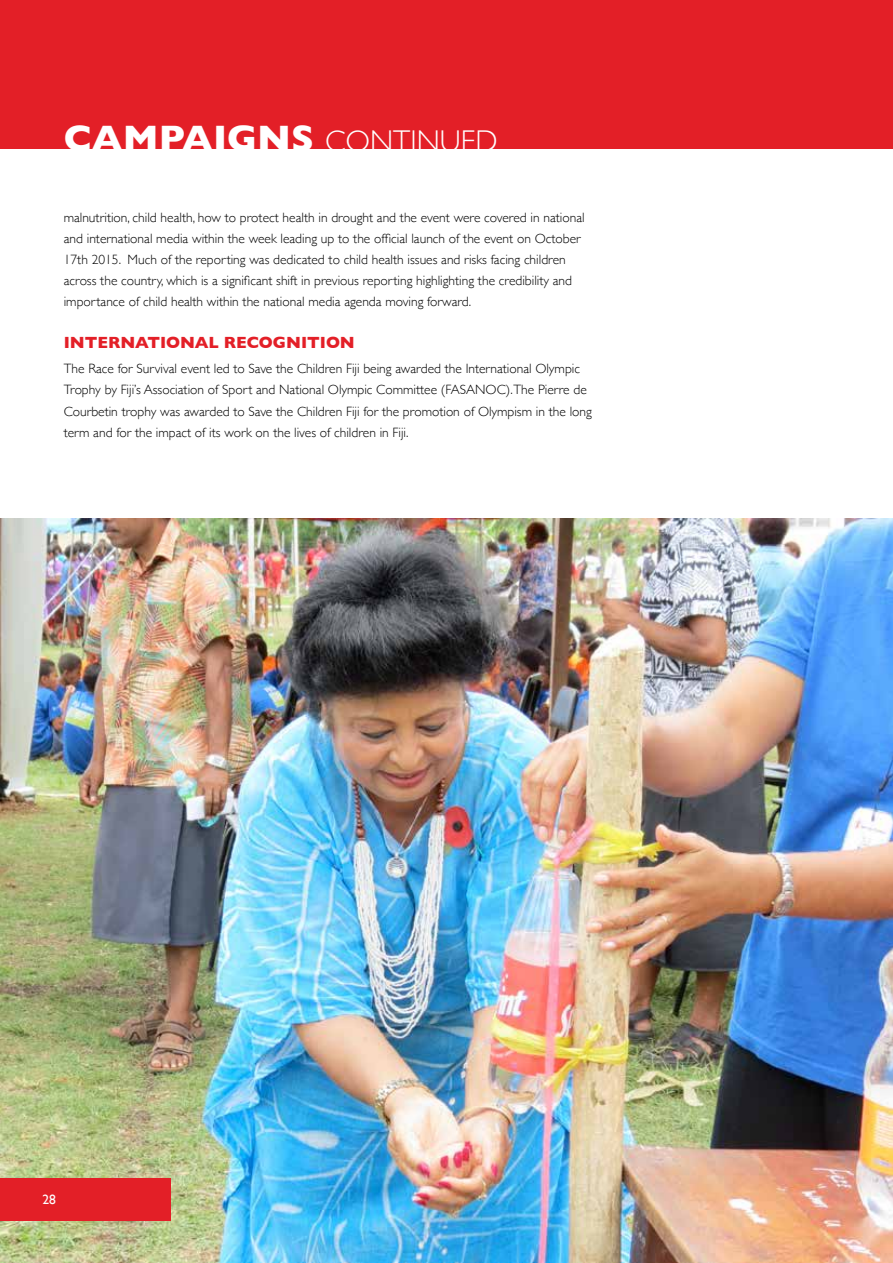
<style>
.page{position:relative;width:893px;height:1263px;background:#fff}
.page>*{position:absolute;margin:0;border:0;box-sizing:border-box;transform-origin:0 0}
.t1{font:700 37.5px "Gill Sans";color:#fff}
.t2{font:700 16.5px "Gill Sans";color:#e31f27}
.t3{font:300 13.5px/21px "Gill Sans";color:#000}
.t4{font:13.5px "Gill Sans";color:#fff}
.s1{font-weight:300;font-size:30px}
</style>
<div class="page">
<img style="left:0;top:519px;width:893px;height:744px">
<div style="left:0;top:1178px;width:170px;height:42px;background:#e31f27"></div>
<div style="left:0;top:0;width:893px;height:149px;background:#e31f27"></div>
<h1 class="t1" style="left:64px;top:109px;width:282px">CAMPAIGNS <span class="s1">continued</span></h1>
<p class="t3" style="left:64px;top:206px;width:522px">malnutrition, child health, how to protect health in drought and the event were covered in national and international media within the week leading up to the official launch of the event on October 17th 2015. Much of the reporting was dedicated to child health issues and risks facing children across the country, which is a significant shift in previous reporting highlighting the credibility and importance of child health within the national media agenda moving forward.</p>
<p class="t2" style="left:64px;top:330px;width:13px">INTERNAT</p>
<p class="t2" style="left:160px;top:330px;width:21px">IONAL</p>
<p class="t2" style="left:224px;top:330px;width:25px">RECO</p>
<p class="t2" style="left:273px;top:330px;width:68px">GN ITION</p>
<p class="t3" style="left:64px;top:358px;width:530px">The Race for Survival event led to Save the Children Fiji being awarded the International Olympic Trophy by Fiji’s Association of Sport and National Olympic Committee (FASANOC).The Pierre de Courbetin trophy was awarded to Save the Children Fiji for the promotion of Olympism in the long term and for the impact of its work on the lives of children in Fiji.</p>
<p class="t4" style="left:43px;top:1191px;width:15px">28</p>
</div>
